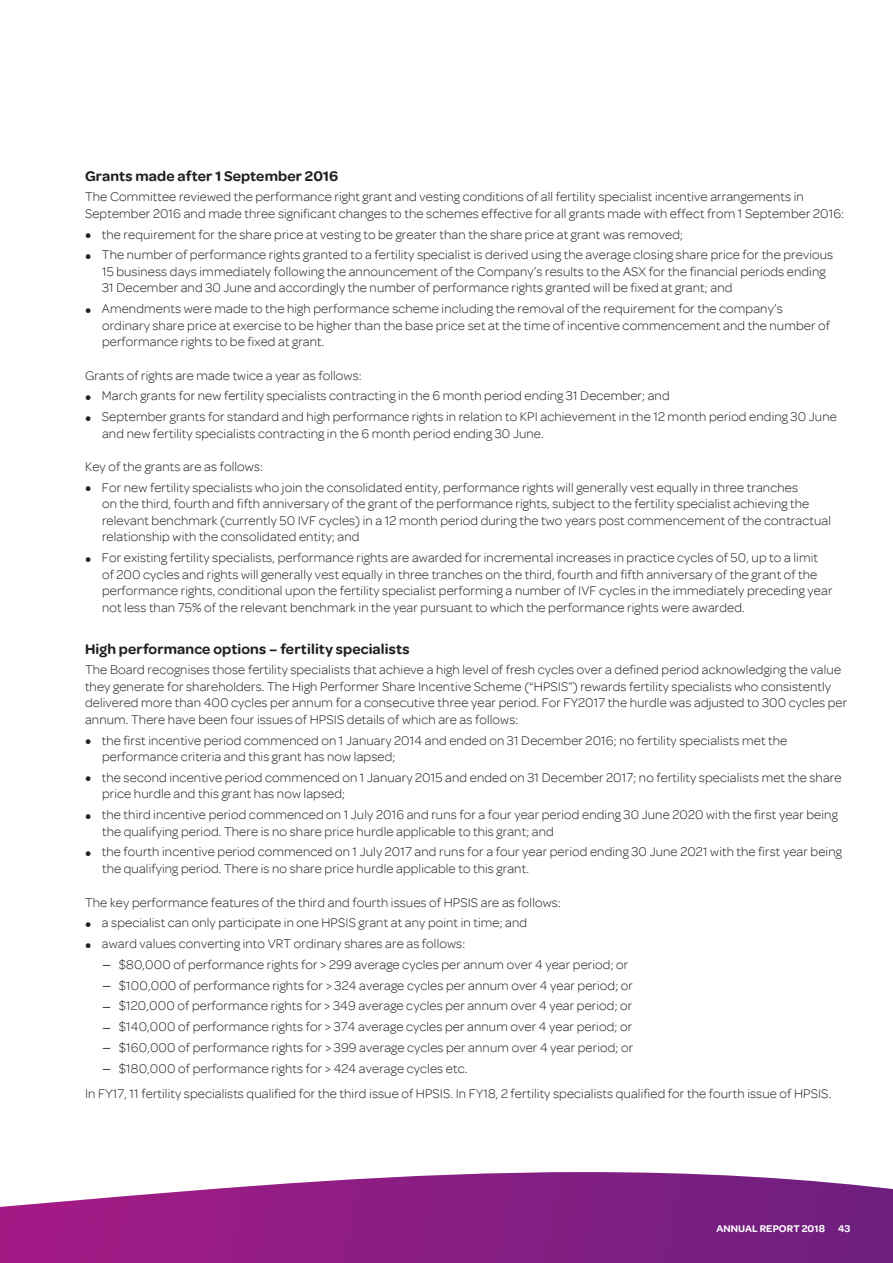
<style>
.page{position:relative;width:893px;height:1263px;background:#fff}
.page>*{position:absolute;margin:0;border:0;box-sizing:border-box;transform-origin:0 0}
.t1{font:600 15px "Omnes";letter-spacing:.01em;color:#231f20}
.Body_before_bullet{font:300 13.5px/16.5px "Omnes";letter-spacing:.01em;color:#231f20}
.Body{font:300 13.5px "Omnes";letter-spacing:.01em;color:#231f20}
.t2{font:600 10.5px "Omnes";letter-spacing:.01em;color:#fff}
.s1{font-weight:600;font-size:18px}
.s2{font-size:18px}
</style>
<div class="page">
<svg style="left:0;top:1172px;width:893px;height:91px;background:#953790"></svg>
<h2 class="t1" style="left:85px;top:167px;width:255px">Grants made after 1 September 2016</h2>
<p class="Body_before_bullet" style="left:85px;top:189px;width:761px">The Committee reviewed the performance right grant and vesting conditions of all fertility specialist incentive arrangements in<br>September 2016 and made three significant changes to the schemes effective for all grants made with effect from 1 September 2016:</p>
<p class="Body_before_bullet" style="left:85px;top:226px;width:600px"><span class="s1">•</span> the requirement for the share price at vesting to be greater than the share price at grant was removed;</p>
<p class="Body_before_bullet" style="left:102px;top:247px;width:733px;text-indent:-17px"><span class="s1">•</span> The number of performance rights granted to a fertility specialist is derived using the average closing share price for the previous<br>15 business days immediately following the announcement of the Company’s results to the ASX for the financial periods ending<br>31 December and 30 June and accordingly the number of performance rights granted will be fixed at grant; and</p>
<p class="Body_before_bullet" style="left:102px;top:300px;width:729px;text-indent:-17px"><span class="s1">•</span> Amendments were made to the high performance scheme including the removal of the requirement for the company’s ordinary share price at exercise to be higher than the base price set at the time of incentive commencement and the number of performance rights to be fixed at grant.</p>
<p class="Body_before_bullet" style="left:85px;top:367px;width:278px">Grants of rights are made twice a year as follows:</p>
<p class="Body_before_bullet" style="left:85px;top:388px;width:586px"><span class="s1">•</span> March grants for new fertility specialists contracting in the 6 month period ending 31 December; and</p>
<p class="Body_before_bullet" style="left:102px;top:408px;width:736px;text-indent:-17px"><span class="s1">•</span> September grants for standard and high performance rights in relation to KPI achievement in the 12 month period ending 30 June and new fertility specialists contracting in the 6 month period ending 30 June.</p>
<p class="Body_before_bullet" style="left:85px;top:458px;width:180px">Key of the grants are as follows:</p>
<p class="Body_before_bullet" style="left:102px;top:479px;width:730px;text-indent:-17px"><span class="s1">•</span> For new fertility specialists who join the consolidated entity, performance rights will generally vest equally in three tranches<br>on the third, fourth and fifth anniversary of the grant of the performance rights, subject to the fertility specialist achieving the relevant benchmark (currently 50 IVF cycles) in a 12 month period during the two years post commencement of the contractual relationship with the consolidated entity; and</p>
<p class="Body_before_bullet" style="left:102px;top:549px;width:732px;text-indent:-17px"><span class="s1">•</span> For existing fertility specialists, performance rights are awarded for incremental increases in practice cycles of 50, up to a limit of 200 cycles and rights will generally vest equally in three tranches on the third, fourth and fifth anniversary of the grant of the performance rights, conditional upon the fertility specialist performing a number of IVF cycles in the immediately preceding year not less than 75% of the relevant benchmark in the year pursuant to which the performance rights were awarded.</p>
<h2 class="t1" style="left:85px;top:640px;width:326px">High performance options – fertility specialists</h2>
<p class="Body_before_bullet" style="left:85px;top:662px;width:764px">The Board recognises those fertility specialists that achieve a high level of fresh cycles over a defined period acknowledging the value they generate for shareholders. The High Performer Share Incentive Scheme (“HPSIS”) rewards fertility specialists who consistently delivered more than 400 cycles per annum for a consecutive three year period. For FY2017 the hurdle was adjusted to 300 cycles per annum. There have been four issues of HPSIS details of which are as follows:</p>
<p class="Body_before_bullet" style="left:102px;top:732px;width:687px;text-indent:-17px"><span class="s1">•</span> the first incentive period commenced on 1 January 2014 and ended on 31 December 2016; no fertility specialists met the performance criteria and this grant has now lapsed;</p>
<p class="Body_before_bullet" style="left:102px;top:769px;width:741px;text-indent:-17px"><span class="s1">•</span> the second incentive period commenced on 1 January 2015 and ended on 31 December 2017; no fertility specialists met the share price hurdle and this grant has now lapsed;</p>
<p class="Body_before_bullet" style="left:102px;top:806px;width:737px;text-indent:-17px"><span class="s1">•</span> the third incentive period commenced on 1 July 2016 and runs for a four year period ending 30 June 2020 with the first year being the qualifying period. There is no share price hurdle applicable to this grant; and</p>
<p class="Body_before_bullet" style="left:102px;top:844px;width:741px;text-indent:-17px"><span class="s1">•</span> the fourth incentive period commenced on 1 July 2017 and runs for a four year period ending 30 June 2021 with the first year being the qualifying period. There is no share price hurdle applicable to this grant.</p>
<p class="Body_before_bullet" style="left:85px;top:894px;width:477px">The key performance features of the third and fourth issues of HPSIS are as follows:</p>
<p class="Body_before_bullet" style="left:85px;top:914px;width:444px"><span class="s1">•</span> a specialist can only participate in one HPSIS grant at any point in time; and</p>
<p class="Body_before_bullet" style="left:85px;top:935px;width:382px"><span class="s1">•</span> award values converting into VRT ordinary shares are as follows:</p>
<p class="Body_before_bullet" style="left:102px;top:956px;width:528px"><span class="s2">–</span> $80,000 of performance rights for &gt; 299 average cycles per annum over 4 year period; or</p>
<p class="Body_before_bullet" style="left:102px;top:977px;width:532px"><span class="s2">–</span> $100,000 of performance rights for &gt; 324 average cycles per annum over 4 year period; or</p>
<p class="Body_before_bullet" style="left:102px;top:997px;width:532px"><span class="s2">–</span> $120,000 of performance rights for &gt; 349 average cycles per annum over 4 year period; or</p>
<p class="Body_before_bullet" style="left:102px;top:1018px;width:532px"><span class="s2">–</span> $140,000 of performance rights for &gt; 374 average cycles per annum over 4 year period; or</p>
<p class="Body_before_bullet" style="left:102px;top:1039px;width:533px"><span class="s2">–</span> $160,000 of performance rights for &gt; 399 average cycles per annum over 4 year period; or</p>
<p class="Body_before_bullet" style="left:102px;top:1060px;width:367px"><span class="s2">–</span> $180,000 of performance rights for &gt; 424 average cycles etc.</p>
<p class="Body" style="left:85px;top:1086px;width:748px">In FY17, 11 fertility specialists qualified for the third issue of HPSIS. In FY18, 2 fertility specialists qualified for the fourth issue of HPSIS.</p>
<p class="t2" style="left:716px;top:1222px;width:136px">ANNUAL REPORT 2018 43</p>
</div>
